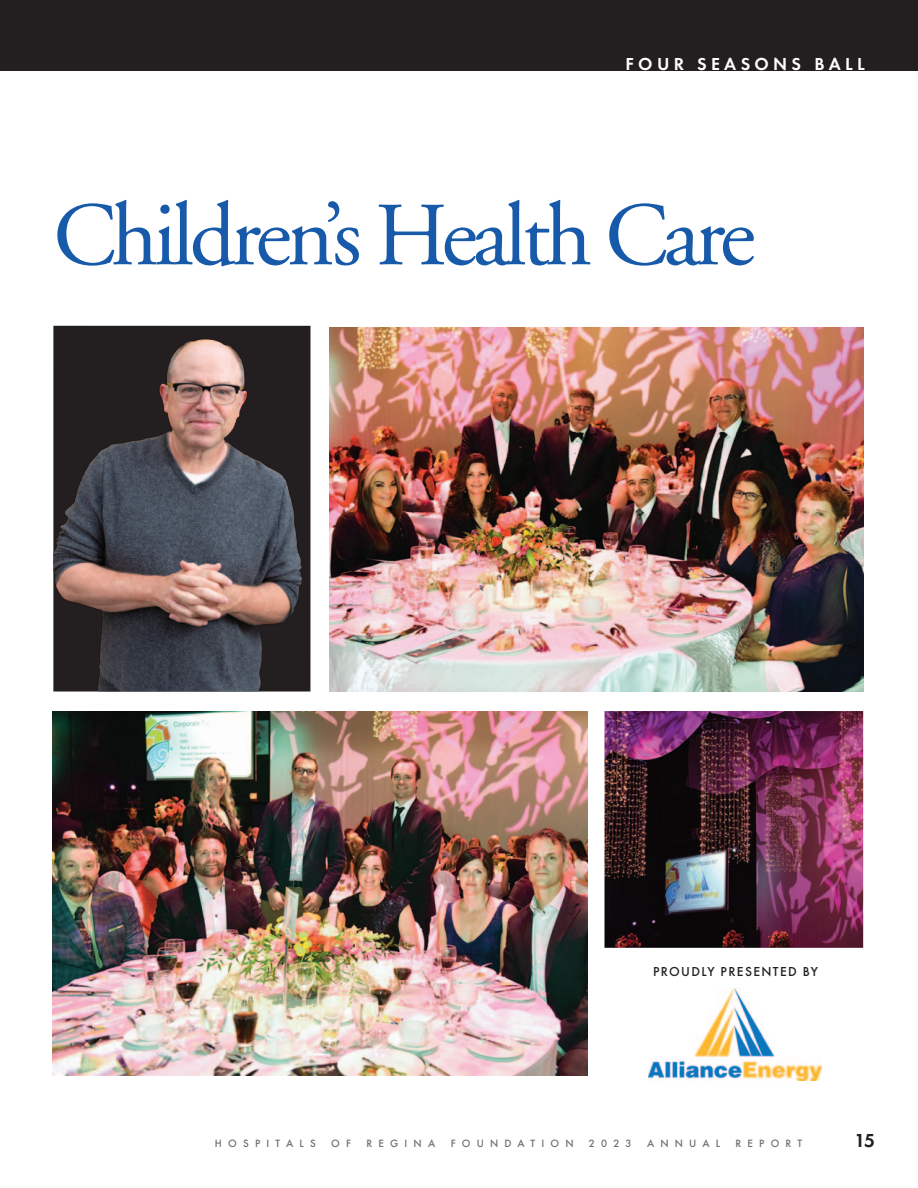
<style>
.page{position:relative;width:918px;height:1188px;background:#fff}
.page>*{position:absolute;margin:0;border:0;box-sizing:border-box;transform-origin:0 0}
.t1{font:90px "Adobe Garamond";letter-spacing:-.05em;color:#185aaa}
.t2{font:600 19.5px "Futura T";color:#231f20}
.t3{font:600 18px "Futura T";letter-spacing:.24em;color:#fff}
.t4{font:500 13.5px "Futura T";letter-spacing:.1em;color:#231f20}
.t5{font:500 9.75px "Futura";letter-spacing:.635em;color:#706f6f}
</style>
<div class="page">
<img style="left:648px;top:989px;width:173px;height:91px">
<div style="left:0;top:0;width:918px;height:71px;background:#231f20"></div>
<img style="left:329px;top:327px;width:535px;height:365px">
<img style="left:53px;top:712px;width:535px;height:363px">
<img style="left:605px;top:711px;width:258px;height:237px">
<div style="left:53px;top:326px;width:258px;height:366px;background:#231f20"></div>
<img style="left:53px;top:337px;width:258px;height:355px">
<p class="t3" style="left:626px;top:57px;width:241px">FOUR SEASONS BALL</p>
<p class="t1" style="left:53px;top:199px;width:703px">Children’s Health Care</p>
<p class="t4" style="left:653px;top:966px;width:166px">PROUDLY PRESENTED BY</p>
<p class="t5" style="left:215px;top:1136px;width:102px">HOSPITALS</p>
<p class="t5" style="left:331px;top:1136px;width:21px">O F</p>
<p class="t5" style="left:366px;top:1136px;width:70px">REGINA</p>
<p class="t5" style="left:451px;top:1136px;width:124px">FOUNDATION</p>
<p class="t5" style="left:589px;top:1136px;width:44px">2023</p>
<p class="t5" style="left:647px;top:1136px;width:75px">ANNUAL</p>
<p class="t5" style="left:736px;top:1136px;width:68px">REPORT</p>
<p class="t2" style="left:854px;top:1132px;width:22px">15</p>
</div>
